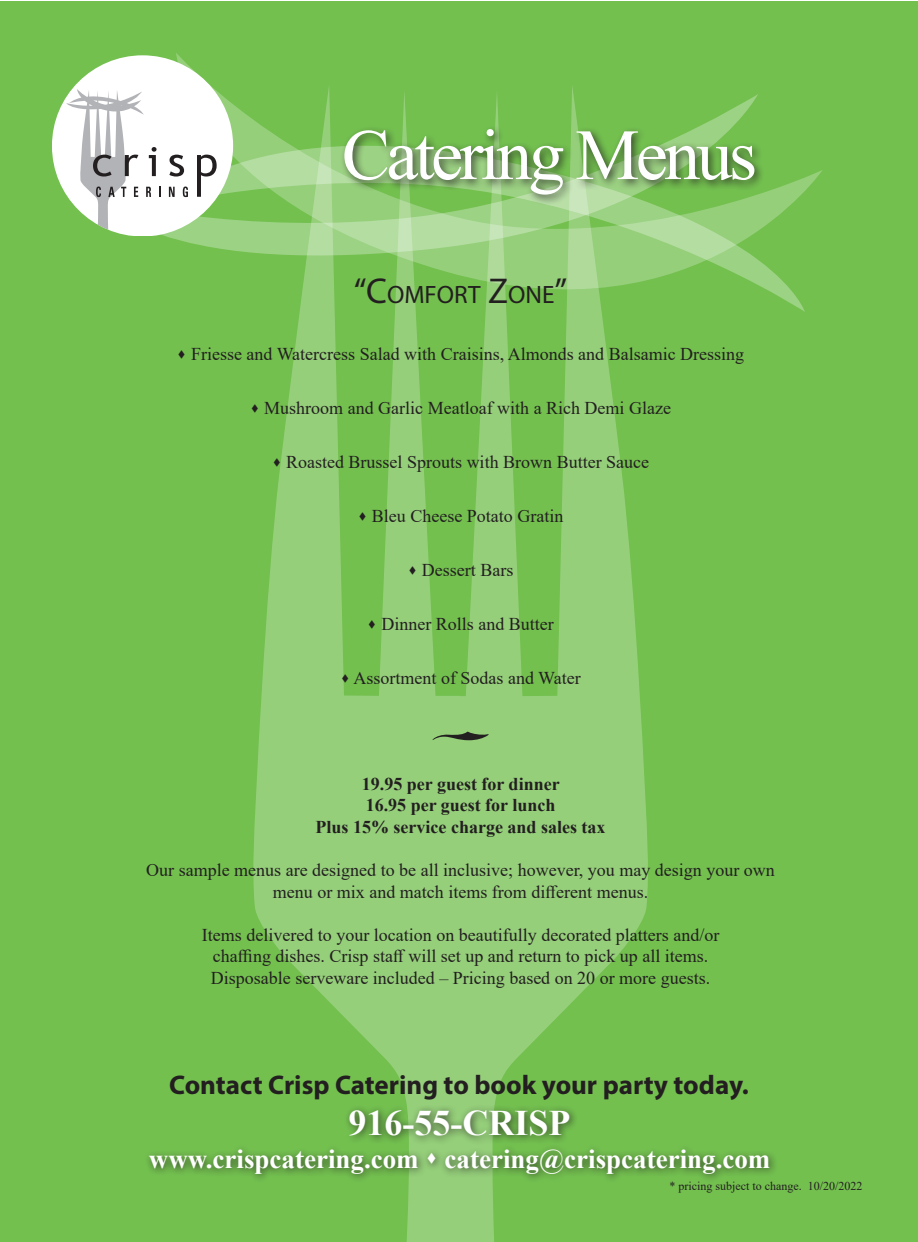
<style>
.page{position:relative;width:918px;height:1242px;background:#fff}
.page>*{position:absolute;margin:0;border:0;box-sizing:border-box;transform-origin:0 0}
.t1{font:72px "Times New Roman";letter-spacing:-.05em;color:#fff}
.t2{font:700 36px "Times New Roman";color:#fff}
.t3{font:700 27px "Times New Roman";color:#fff}
.t4{font:700 27px "Myriad Pro";color:#231f20}
.t5{font:25.2px "Myriad Pro";color:#231f20}
.t6{font:18px/21.6px "Times New Roman";color:#231f20;text-align:center}
.t7{font:700 18px "Times New Roman";color:#231f20}
.t8{font:12px "Times New Roman";color:#231f20}
.s1{font-size:36px}
</style>
<div class="page">
<div style="left:0;top:1px;width:918px;height:1241px;background:#73c04f"></div>
<svg style="left:127px;top:94px;width:631px;height:142px"></svg>
<svg style="left:157px;top:146px;width:648px;height:166px"></svg>
<svg style="left:253px;top:86px;width:395px;height:1156px;fill:#95cf7a"></svg>
<div style="left:340px;top:124px;width:425px;height:81px;background:#231f20;opacity:.75"></div>
<svg style="left:52px;top:55px;width:181px;height:180px"></svg>
<div style="left:143px;top:1104px;width:635px;height:80px;background:#231f20;opacity:.75"></div>
<svg style="left:432px;top:732px;width:57px;height:8px"></svg>
<h1 class="t1" style="left:342px;top:104px;width:417px">Catering Menus</h1>
<p class="t5" style="left:354px;top:279px;width:215px"><span class="s1">“</span><span class="s1">C</span>OMFORT <span class="s1">Z</span>ONE<span class="s1">”</span></p>
<p class="t6" style="left:177px;top:343px;width:569px">▲ Friesse and Watercress Salad with Craisins, Almonds and Balsamic Dressing</p>
<p class="t6" style="left:250px;top:397px;width:423px">▲ Mushroom and Garlic Meatloaf with a Rich Demi Glaze</p>
<p class="t6" style="left:272px;top:451px;width:379px">▲ Roasted Brussel Sprouts with Brown Butter Sauce</p>
<p class="t6" style="left:358px;top:505px;width:207px">▲ Bleu Cheese Potato Gratin</p>
<p class="t6" style="left:408px;top:559px;width:107px">▲ Dessert Bars</p>
<p class="t6" style="left:367px;top:613px;width:188px">▲ Dinner Rolls and Butter</p>
<p class="t6" style="left:340px;top:667px;width:242px">▲ Assortment of Sodas and Water</p>
<p class="t7" style="left:362px;top:771px;width:199px">19.95 per guest for dinner</p>
<p class="t7" style="left:366px;top:792px;width:191px">16.95 per guest for lunch</p>
<p class="t7" style="left:316px;top:814px;width:291px">Plus 15% service charge and sales tax</p>
<p class="t6" style="left:146px;top:859px;width:630px">Our sample menus are designed to be all inclusive; however, you may design your own menu or mix and match items from different menus.</p>
<p class="t6" style="left:202px;top:923px;width:519px">Items delivered to your location on beautifully decorated platters and/or</p>
<p class="t6" style="left:213px;top:945px;width:497px">chaffing dishes. Crisp staff will set up and return to pick up all items.</p>
<p class="t6" style="left:211px;top:967px;width:501px">Disposable serveware included – Pricing based on 20 or more guests.</p>
<h3 class="t4" style="left:169px;top:1067px;width:581px">Contact Crisp Catering to book your party today.</h3>
<h2 class="t2" style="left:349px;top:1097px;width:223px">916-55-CRISP</h2>
<h3 class="t3" style="left:149px;top:1139px;width:623px">www.crispcatering.com ▲ catering@crispcatering.com</h3>
<p class="t8" style="left:669px;top:1178px;width:194px">* pricing subject to change. 10/20/2022</p>
</div>
